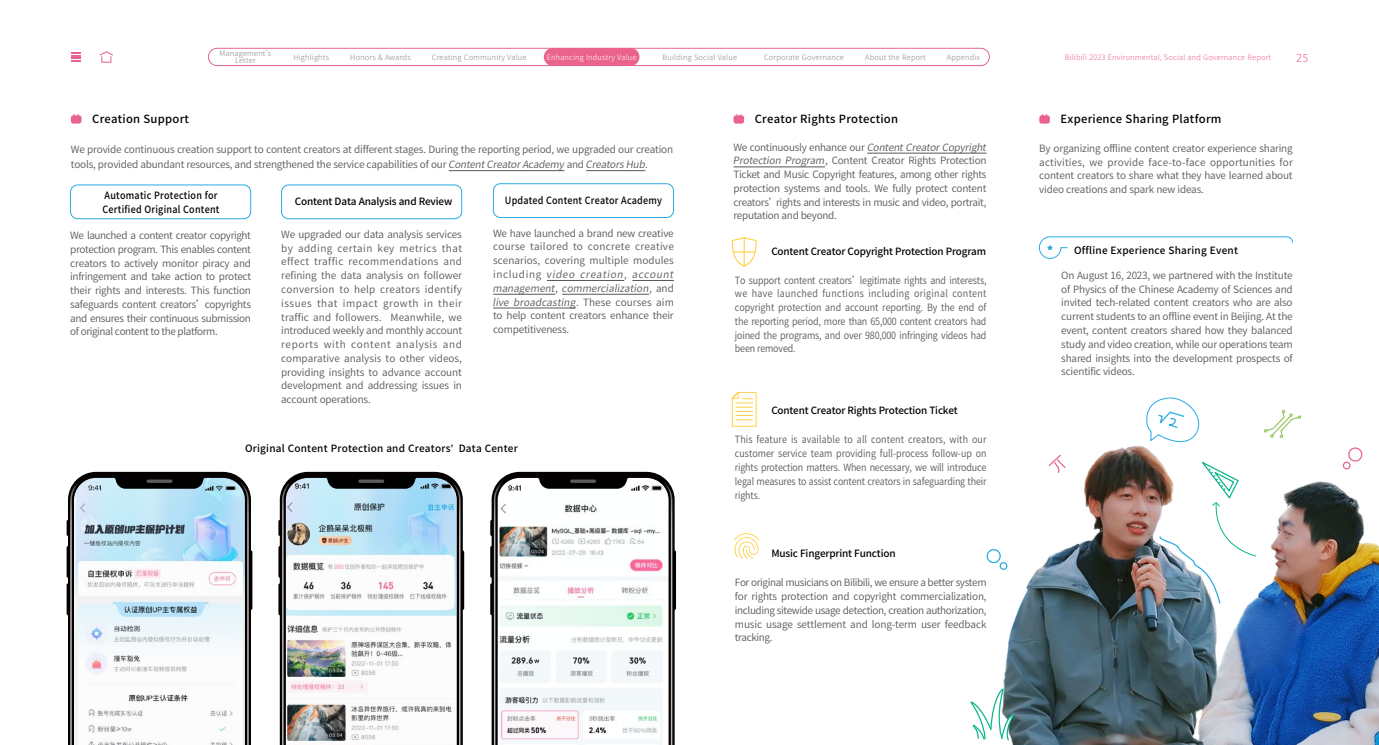
<style>
.page{position:relative;width:1379px;height:745px;background:#fff}
.page>*{position:absolute;margin:0;border:0;box-sizing:border-box;transform-origin:0 0}
._03_H3{font:500 11.25px "Source Han Sans CN";letter-spacing:.02em;color:#000}
.t1{font:11.25px "FZYOUHK 504 L GBK1 0";color:#ea638c}
._00_Body_Text{font:10px/13.8px "Source Han Sans CN";letter-spacing:-.02em;color:#595757;text-align:justify}
._00_Body_Text-2{font:10px/13.8px "Source Han Sans CN";letter-spacing:-.02em;color:#595757;text-align:justify;scale:.9 1}
._05_H5{font:500 10px "Source Han Sans CN";letter-spacing:-.02em;color:#000}
._03_H3-2{font:500 10px "Source Han Sans CN";letter-spacing:.02em;color:#000}
._00_Body_Text-3{font:500 10px/13.8px "Source Han Sans CN";letter-spacing:.025em;color:#000;scale:.9 1}
._11_Case_Header{font:500 10px "Source Han Sans CN";letter-spacing:.02em;color:#000}
._05_H5-2{font:500 10px "Source Han Sans CN";letter-spacing:.02em;color:#000;scale:.9 1}
.t2{font:300 7.5px/7.5px "Source Han Sans CN";letter-spacing:.02em;color:#898989;text-align:center}
.t3{font:300 7.5px "Source Han Sans CN";letter-spacing:.02em;color:#ea638c}
.t4{font:300 7.5px "Source Han Sans CN";letter-spacing:.02em;color:#fff}
.s1{font-style:italic}
</style>
<div class="page">
<div style="left:544px;top:48px;width:95px;height:18px;background:#ea638c;border-radius:9px"></div>
<div style="left:208px;top:48px;width:781px;height:18px;border:1px solid #ea638c;border-radius:9px"></div>
<svg style="left:100px;top:51px;width:13px;height:12px"></svg>
<svg style="left:71px;top:52px;width:10px;height:10px"></svg>
<hr style="left:449px;top:170px;width:115px;height:1px;background:#595757">
<hr style="left:586px;top:170px;width:59px;height:1px;background:#595757">
<svg style="left:71px;top:114px;width:10px;height:9px"></svg>
<svg style="left:1039px;top:114px;width:10px;height:9px"></svg>
<svg style="left:1038px;top:236px;width:255px;height:23px"></svg>
<div style="left:493px;top:183px;width:181px;height:35px;border:1px solid #28abe1;border-radius:7px"></div>
<hr style="left:547px;top:280px;width:77px;height:1px;background:#595757">
<hr style="left:632px;top:280px;width:42px;height:1px;background:#595757">
<hr style="left:493px;top:294px;width:62px;height:1px;background:#595757">
<hr style="left:562px;top:294px;width:87px;height:1px;background:#595757">
<hr style="left:493px;top:307px;width:83px;height:1px;background:#595757">
<div style="left:281px;top:184px;width:181px;height:35px;border:1px solid #28abe1;border-radius:7px"></div>
<hr style="left:867px;top:153px;width:119px;height:1px;background:#595757">
<hr style="left:733px;top:166px;width:92px;height:1px;background:#595757">
<svg style="left:733px;top:114px;width:11px;height:9px"></svg>
<div style="left:70px;top:184px;width:181px;height:35px;border:1px solid #28abe1;border-radius:7px"></div>
<svg style="left:731px;top:237px;width:26px;height:29px"></svg>
<svg style="left:731px;top:391px;width:25px;height:35px"></svg>
<svg style="left:734px;top:533px;width:25px;height:25px"></svg>
<img style="left:1218px;top:438px;width:160px;height:306px">
<img style="left:1003px;top:446px;width:215px;height:298px">
<svg style="left:970px;top:684px;width:45px;height:57px"></svg>
<svg style="left:1144px;top:397px;width:63px;height:53px"></svg>
<svg style="left:1263px;top:409px;width:38px;height:29px"></svg>
<svg style="left:1047px;top:453px;width:20px;height:21px"></svg>
<svg style="left:986px;top:547px;width:22px;height:24px"></svg>
<svg style="left:1341px;top:445px;width:23px;height:25px"></svg>
<svg style="left:1158px;top:460px;width:98px;height:144px"></svg>
<svg style="left:75px;top:471px;width:169px;height:273px"></svg>
<svg style="left:114px;top:476px;width:91px;height:12px"></svg>
<hr style="left:146px;top:479px;width:26px;height:3px;background:#5f5d5b;border-radius:2px">
<svg style="left:239px;top:481px;width:13px;height:263px"></svg>
<svg style="left:67px;top:481px;width:12px;height:263px"></svg>
<img style="left:287px;top:471px;width:169px;height:271px">
<svg style="left:325px;top:476px;width:92px;height:12px"></svg>
<hr style="left:358px;top:479px;width:26px;height:3px;background:#5f5d5b;border-radius:2px">
<svg style="left:451px;top:481px;width:13px;height:263px"></svg>
<svg style="left:278px;top:481px;width:13px;height:263px"></svg>
<svg style="left:499px;top:471px;width:168px;height:273px"></svg>
<svg style="left:537px;top:476px;width:92px;height:12px"></svg>
<hr style="left:570px;top:479px;width:26px;height:3px;background:#5f5d5b;border-radius:2px">
<svg style="left:663px;top:481px;width:13px;height:263px"></svg>
<svg style="left:490px;top:481px;width:13px;height:263px"></svg>
<p class="t2" style="left:219px;top:49px;width:55px">Management’s<br>Letter</p>
<p class="t4" style="left:546px;top:53px;width:91px">Enhancing Industry Value</p>
<p class="t2" style="left:293px;top:54px;width:37px">Highlights</p>
<p class="t2" style="left:350px;top:54px;width:62px">Honors &amp; Awards</p>
<p class="t2" style="left:432px;top:54px;width:96px">Creating Community Value</p>
<p class="t2" style="left:662px;top:54px;width:76px">Building Social Value</p>
<p class="t2" style="left:764px;top:54px;width:81px">Corporate Governance</p>
<p class="t2" style="left:865px;top:54px;width:62px">About the Report</p>
<p class="t2" style="left:947px;top:54px;width:35px">Appendix</p>
<p class="t3" style="left:1064px;top:53px;width:208px">Bilibili 2023 Environmental, Social and Governance Report</p>
<p class="t1" style="left:1296px;top:52px;width:14px">25</p>
<p class="_03_H3" style="left:92px;top:112px;width:98px">Creation Support</p>
<p class="_00_Body_Text" style="left:71px;top:142px;width:604px;line-height:15px">We provide continuous creation support to content creators at different stages. During the reporting period, we upgraded our creation tools, provided abundant resources, and strengthened the service capabilities of our <span class="s1">ContentCreatorAcademy</span>and <span class="s1">CreatorsHub</span>.</p>
<p class="_00_Body_Text-3" style="left:103px;top:189px;width:131px">Automatic Protection for<br>Certified Original Content</p>
<p class="_00_Body_Text" style="left:70px;top:228px;width:182px">We launched a content creator copyright protection program. This enables content creators to actively monitor piracy and infringement and take action to protect their rights and interests. This function safeguards content creators’copyrights and ensures their continuous submission of original content to the platform.</p>
<p class="_05_H5" style="left:295px;top:196px;width:159px">Content Data Analysis and Review</p>
<p class="_00_Body_Text" style="left:281px;top:227px;width:182px">We upgraded our data analysis services by adding certain key metrics that effect traffic recommendations and refining the data analysis on follower conversion to help creators identify issues that impact growth in their traffic and followers. Meanwhile, we introduced weekly and monthly account reports with content analysis and comparative analysis to other videos, providing insights to advance account development and addressing issues in account operations.</p>
<p class="_05_H5-2" style="left:505px;top:194px;width:176px">Updated Content Creator Academy</p>
<p class="_00_Body_Text" style="left:492px;top:226px;width:187px;text-align:left">We have launched a brand new creative course tailored to concrete creative scenarios, covering multiple modules i n c l u d i n g <span class="s1">videocreation</span>, <span class="s1">account management</span>, <span class="s1">commercialization</span>, a n d <span class="s1">livebroadcasting</span>. T h e s e c o u rs e s a i m to help content creators enhance their competitiveness.</p>
<p class="_03_H3-2" style="left:245px;top:443px;width:274px">Original Content Protection and Creators’Data Center</p>
<p class="_03_H3" style="left:754px;top:112px;width:145px">Creator Rights Protection</p>
<p class="_00_Body_Text" style="left:733px;top:140px;width:259px;text-align:left">We co n t i n u o u s ly e n h a n ce o u r <span class="s1">ContentCreatorCopyright ProtectionProgram</span>, Content Creator Rights Protection Ticket and Music Copyright features, among other rights protection systems and tools. We fully protect content creators’rights and interests in music and video, portrait, reputation and beyond.</p>
<p class="_05_H5" style="left:771px;top:245px;width:216px">Content Creator Copyright Protection Program</p>
<p class="_00_Body_Text-2" style="left:735px;top:273px;width:281px">To support content creators’legitimate rights and interests, we have launched functions including original content copyright protection and account reporting. By the end of the reporting period, more than 65,000 content creators had joined the programs, and over 980,000 infringing videos had been removed.</p>
<p class="_05_H5" style="left:771px;top:405px;width:188px">Content Creator Rights Protection Ticket</p>
<p class="_00_Body_Text-2" style="left:735px;top:433px;width:281px">This feature is available to all content creators, with our customer service team providing full-process follow-up on rights protection matters. When necessary, we will introduce legal measures to assist content creators in safeguarding their rights.</p>
<p class="_05_H5" style="left:771px;top:547px;width:126px">Music Fingerprint Function</p>
<p class="_00_Body_Text" style="left:735px;top:575px;width:253px">For original musicians on Bilibili, we ensure a better system for rights protection and copyright commercialization, including sitewide usage detection, creation authorization, music usage settlement and long-term user feedback tracking.</p>
<p class="_03_H3" style="left:1060px;top:112px;width:162px">Experience Sharing Platform</p>
<p class="_00_Body_Text" style="left:1039px;top:141px;width:255px">By organizing offline content creator experience sharing activities, we provide face-to-face opportunities for content creators to share what they have learned about video creations and spark new ideas.</p>
<p class="_11_Case_Header" style="left:1074px;top:245px;width:165px">Offline Experience Sharing Event</p>
<p class="_00_Body_Text" style="left:1061px;top:268px;width:233px">On August 16, 2023, we partnered with the Institute of Physics of the Chinese Academy of Sciences and invited tech-related content creators who are also current students to an offline event in Beijing. At the event, content creators shared how they balanced study and video creation, while our operations team shared insights into the development prospects of scientific videos.</p>
</div>
